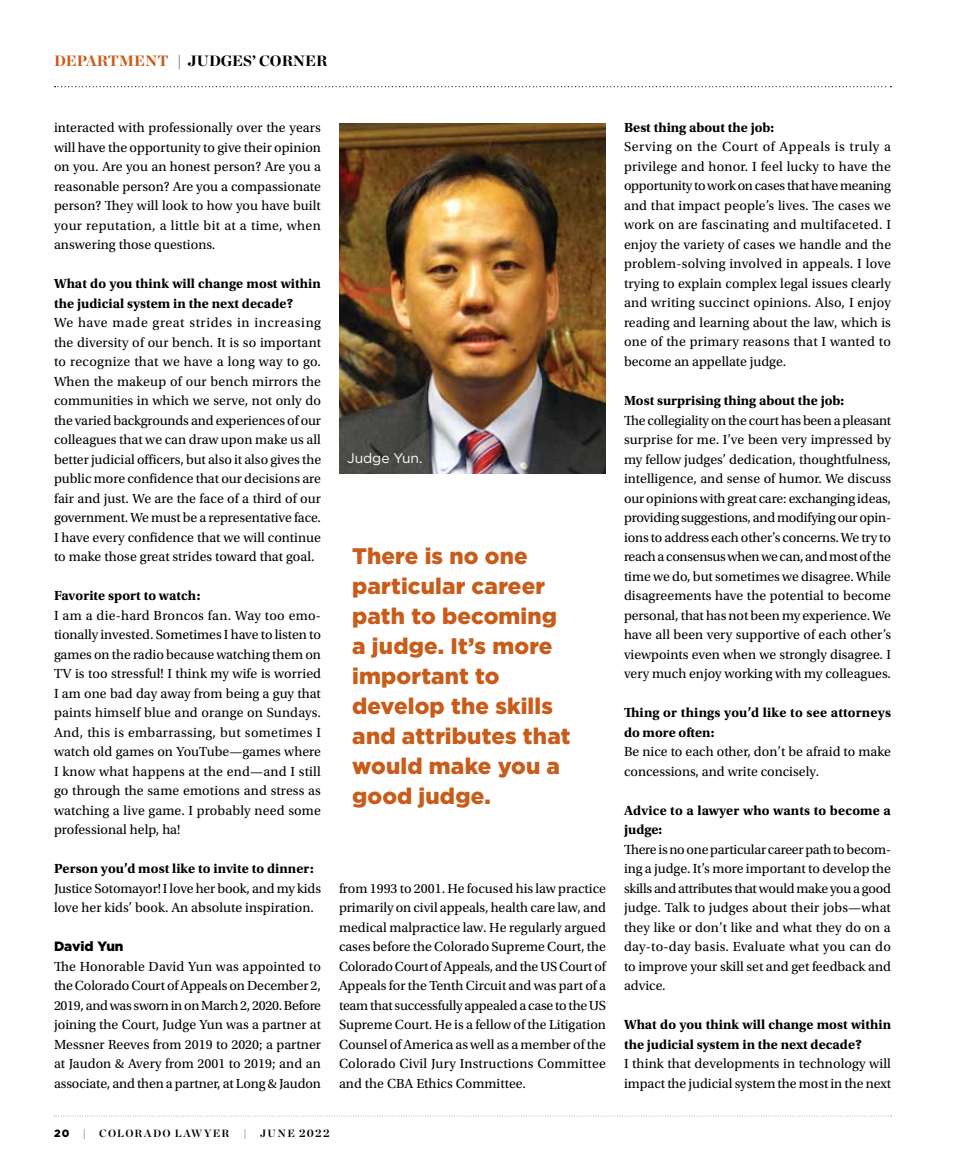
<style>
.page{position:relative;width:972px;height:1175px;background:#fff}
.page>*{position:absolute;margin:0;border:0;box-sizing:border-box;transform-origin:0 0}
.t1{font:900 22.5px/30px "Gotham";letter-spacing:.005em;color:#c85c1a}
.t2{font:900 15px "Chronicle Display";color:#000}
.t3{font:13.8px/19.5px "Utopia Std";color:#000;text-align:justify}
.t4{font:700 13.8px/19.5px "Utopia Std";letter-spacing:.005em;color:#000}
.t5{font:13.8px "Gotham";letter-spacing:-.01em;color:#fff}
.t6{font:900 13.5px "Gotham";color:#000}
.t7{font:700 10.5px "Chronicle Display";letter-spacing:.12em;color:#000}
.t8{font:700 10.5px "Chronicle Display";letter-spacing:.14em;color:#000}
.t9{font:900 10.5px "Gotham";color:#000}
.s1{color:#c85c1a}
.s2{font-size:11.25px}
</style>
<div class="page">
<svg style="left:54px;top:1115px;width:838px;height:1px"></svg>
<svg style="left:55px;top:86px;width:836px;height:1px"></svg>
<img style="left:340px;top:123px;width:265px;height:350px">
<p class="t2" style="left:54px;top:48px;width:275px"><span class="s1">DEPARTMENT</span> | JUDGES’ CORNER</p>
<p class="t3" style="left:54px;top:118px;width:269px">interacted with professionally over the years will have the opportunity to give their opinion on you. Are you an honest person? Are you a reasonable person? Are you a compassionate person? They will look to how you have built your reputation, a little bit at a time, when answering those questions.</p>
<p class="t4" style="left:54px;top:274px;width:268px">What do you think will change most within the judicial system in the next decade?</p>
<p class="t3" style="left:54px;top:313px;width:269px">We have made great strides in increasing the diversity of our bench. It is so important to recognize that we have a long way to go.<br>When the makeup of our bench mirrors the communities in which we serve, not only do the varied backgrounds and experiences of our colleagues that we can draw upon make us all better judicial officers, but also it also gives the public more confidence that our decisions are fair and just. We are the face of a third of our government. We must be a representative face.<br>I have every confidence that we will continue to make those great strides toward that goal.</p>
<p class="t4" style="left:54px;top:586px;width:148px">Favorite sport to watch:</p>
<p class="t3" style="left:54px;top:605px;width:269px">I am a die-hard Broncos fan. Way too emo&shy;tionally invested. Sometimes I have to listen to games on the radio because watching them on TV is too stressful! I think my wife is worried I am one bad day away from being a guy that paints himself blue and orange on Sundays.<br>And, this is embarrassing, but sometimes I watch old games on YouTube—games where I know what happens at the end—and I still go through the same emotions and stress as watching a live game. I probably need some professional help, ha!</p>
<p class="t4" style="left:54px;top:859px;width:261px">Person you’d most like to invite to dinner:</p>
<p class="t3" style="left:54px;top:878px;width:269px">Justice Sotomayor! I love her book, and my kids love her kids’ book. An absolute inspiration.</p>
<p class="t6" style="left:54px;top:937px;width:71px">David Yun</p>
<p class="t3" style="left:54px;top:957px;width:269px">The Honorable David Yun was appointed to the Colorado Court of Appeals on December 2, 2019, and was sworn in on March 2, 2020. Before joining the Court, Judge Yun was a partner at Messner Reeves from 2019 to 2020; a partner at Jaudon &amp; Avery from 2001 to 2019; and an associate, and then a partner, at Long &amp; Jaudon</p>
<p class="t5" style="left:347px;top:449px;width:77px">Judge Yun.</p>
<h1 class="t1" style="left:352px;top:541px;width:220px">There is no one particular career path to becoming a judge. It’s more important to develop the skills and attributes that would make you a good judge.</h1>
<p class="t3" style="left:339px;top:878px;width:269px">from 1993 to 2001. He focused his law practice primarily on civil appeals, health care law, and medical malpractice law. He regularly argued cases before the Colorado Supreme Court, the Colorado Court of Appeals, and the US Court of Appeals for the Tenth Circuit and was part of a team that successfully appealed a case to the US Supreme Court. He is a fellow of the Litigation Counsel of America as well as a member of the Colorado Civil Jury Instructions Committee and the CBA Ethics Committee.</p>
<p class="t9" style="left:54px;top:1126px;width:17px">20</p>
<p class="t8" style="left:83px;top:1125px;width:5px">|</p>
<p class="t7" style="left:99px;top:1125px;width:132px">COLORADO LAWYER</p>
<p class="t8" style="left:244px;top:1125px;width:5px">|</p>
<p class="t8" style="left:260px;top:1125px;width:71px">JUNE <span class="s2">2022</span></p>
<p class="t4" style="left:624px;top:118px;width:152px">Best thing about the job:</p>
<p class="t3" style="left:624px;top:137px;width:269px">Serving on the Court of Appeals is truly a privilege and honor. I feel lucky to have the opportunity to work on cases that have meaning and that impact people’s lives. The cases we work on are fascinating and multifaceted. I enjoy the variety of cases we handle and the problem-solving involved in appeals. I love trying to explain complex legal issues clearly and writing succinct opinions. Also, I enjoy reading and learning about the law, which is one of the primary reasons that I wanted to become an appellate judge.</p>
<p class="t4" style="left:624px;top:391px;width:222px">Most surprising thing about the job:</p>
<p class="t3" style="left:624px;top:410px;width:269px">The collegiality on the court has been a pleasant surprise for me. I’ve been very impressed by my fellow judges’ dedication, thoughtfulness, intelligence, and sense of humor. We discuss our opinions with great care: exchanging ideas, providing suggestions, and modifying our opin&shy;ions to address each other’s concerns. We try to reach a consensus when we can, and most of the time we do, but sometimes we disagree. While disagreements have the potential to become personal, that has not been my experience. We have all been very supportive of each other’s viewpoints even when we strongly disagree. I very much enjoy working with my colleagues.</p>
<p class="t4" style="left:624px;top:703px;width:269px">Thing or things you’d like to see attorneys do more often:</p>
<p class="t3" style="left:624px;top:742px;width:269px">Be nice to each other, don’t be afraid to make concessions, and write concisely.</p>
<p class="t4" style="left:624px;top:800px;width:268px">Advice to a lawyer who wants to become a judge:</p>
<p class="t3" style="left:624px;top:839px;width:269px">There is no one particular career path to becom&shy;ing a judge. It’s more important to develop the skills and attributes that would make you a good judge. Talk to judges about their jobs—what they like or don’t like and what they do on a day-to-day basis. Evaluate what you can do to improve your skill set and get feedback and advice.</p>
<p class="t4" style="left:624px;top:1015px;width:269px">What do you think will change most within the judicial system in the next decade?</p>
<p class="t3" style="left:624px;top:1054px;width:269px">I think that developments in technology will impact the judicial system the most in the next</p>
</div>
